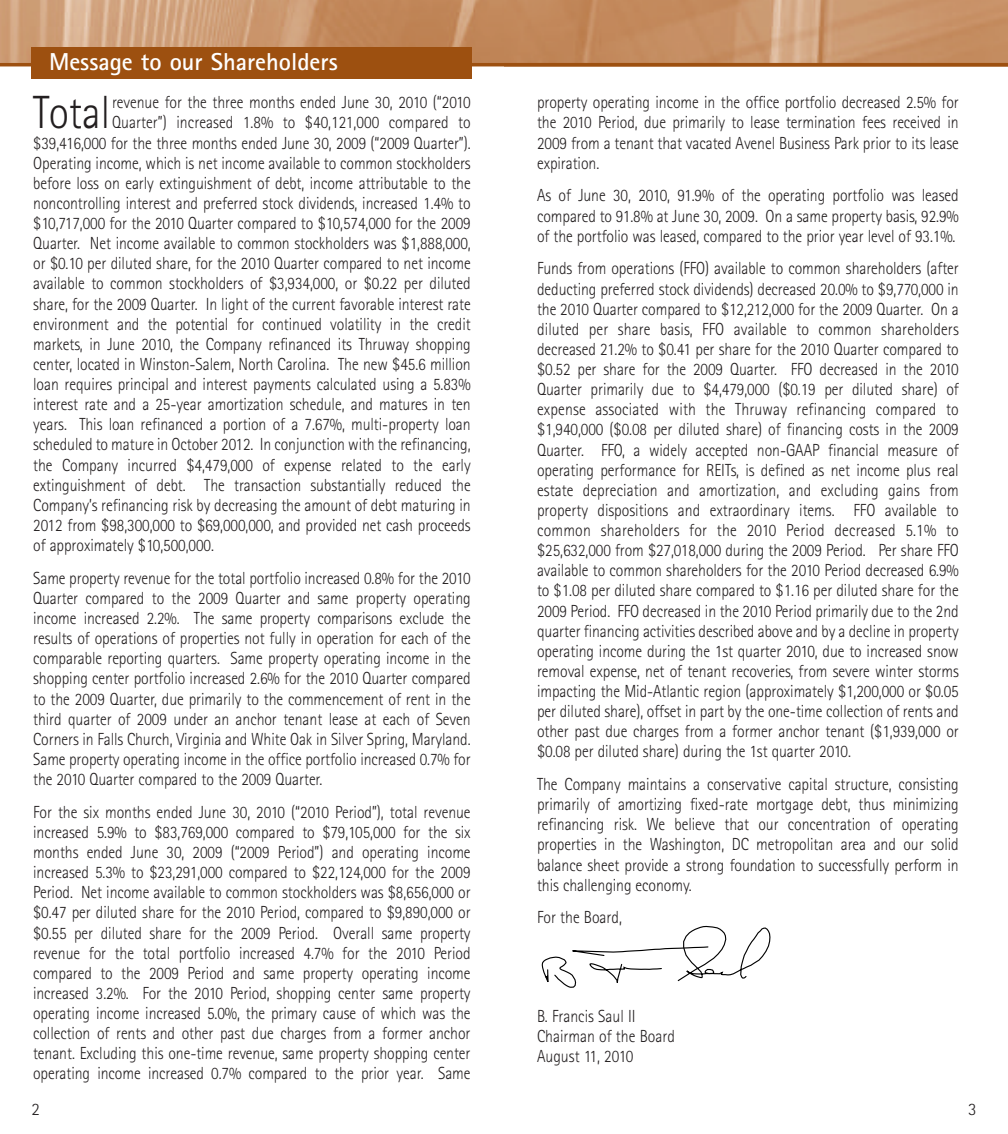
<style>
.page{position:relative;width:1008px;height:1134px;background:#fff}
.page>*{position:absolute;margin:0;border:0;box-sizing:border-box;transform-origin:0 0}
.t1{font:300 46.55px "Rotis Sans Serif";color:#231f20;scale:.9 1}
.t2{font:700 24.5px "Rotis Sans Serif";color:#fff}
.t3{font:300 17.5px/20.1px "Rotis Sans Serif";letter-spacing:-.005em;color:#231f20;text-align:justify;scale:.9 1}
.t4{font:300 17.5px "Rotis Sans Serif";letter-spacing:-.005em;color:#231f20}
</style>
<div class="page">
<img style="left:0;top:0;width:504px;height:63px">
<hr style="left:0;top:63px;width:504px;height:3px;background:#9d5010">
<img style="left:504px;top:0;width:504px;height:63px">
<div style="left:32px;top:47px;width:440px;height:32px;background:#9d5010"></div>
<svg style="left:541px;top:925px;width:230px;height:63px"></svg>
<hr style="left:504px;top:63px;width:504px;height:3px;background:#9d5010">
<h2 class="t2" style="left:49px;top:53px;width:290px">Message to our Shareholders</h2>
<h1 class="t1" style="left:33px;top:96px;width:87px">Total</h1>
<p class="t3" style="left:112px;top:94px;width:400px">revenue for the three months ended June 30, 2010 (“2010</p>
<p class="t3" style="left:112px;top:114px;width:400px">Quarter”) increased 1.8% to $40,121,000 compared to</p>
<p class="t3" style="left:33px;top:134px;width:488px">$39,416,000 for the three months ended June 30, 2009 (“2009 Quarter”).</p>
<p class="t3" style="left:33px;top:154px;width:488px">Operating income, which is net income available to common stockholders</p>
<p class="t3" style="left:33px;top:175px;width:488px">before loss on early extinguishment of debt, income attributable to the</p>
<p class="t3" style="left:33px;top:195px;width:488px">noncontrolling interest and preferred stock dividends, increased 1.4% to</p>
<p class="t3" style="left:33px;top:215px;width:488px">$10,717,000 for the 2010 Quarter compared to $10,574,000 for the 2009</p>
<p class="t3" style="left:33px;top:235px;width:488px">Quarter. Net income available to common stockholders was $1,888,000,</p>
<p class="t3" style="left:33px;top:255px;width:488px">or $0.10 per diluted share, for the 2010 Quarter compared to net income</p>
<p class="t3" style="left:33px;top:275px;width:488px">available to common stockholders of $3,934,000, or $0.22 per diluted</p>
<p class="t3" style="left:33px;top:295px;width:488px">share, for the 2009 Quarter. In light of the current favorable interest rate</p>
<p class="t3" style="left:33px;top:315px;width:488px">environment and the potential for continued volatility in the credit</p>
<p class="t3" style="left:33px;top:336px;width:488px">markets, in June 2010, the Company refinanced its Thruway shopping</p>
<p class="t3" style="left:33px;top:356px;width:488px">center, located in Winston-Salem, North Carolina. The new $45.6 million</p>
<p class="t3" style="left:33px;top:376px;width:488px">loan requires principal and interest payments calculated using a 5.83%</p>
<p class="t3" style="left:33px;top:396px;width:488px">interest rate and a 25-year amortization schedule, and matures in ten</p>
<p class="t3" style="left:33px;top:416px;width:488px">years. This loan refinanced a portion of a 7.67%, multi-property loan</p>
<p class="t3" style="left:33px;top:436px;width:488px">scheduled to mature in October 2012. In conjunction with the refinancing,</p>
<p class="t3" style="left:33px;top:456px;width:488px">the Company incurred $4,479,000 of expense related to the early</p>
<p class="t3" style="left:33px;top:476px;width:488px">extinguishment of debt. The transaction substantially reduced the</p>
<p class="t3" style="left:33px;top:497px;width:488px">Company’s refinancing risk by decreasing the amount of debt maturing in</p>
<p class="t3" style="left:33px;top:517px;width:488px">2012 from $98,300,000 to $69,000,000, and provided net cash proceeds</p>
<p class="t3" style="left:33px;top:537px;width:202px">of approximately $10,500,000.</p>
<p class="t3" style="left:33px;top:570px;width:488px">Same property revenue for the total portfolio increased 0.8% for the 2010<br>Quarter compared to the 2009 Quarter and same property operating income increased 2.2%. The same property comparisons exclude the results of operations of properties not fully in operation for each of the comparable reporting quarters. Same property operating income in the shopping center portfolio increased 2.6% for the 2010 Quarter compared to the 2009 Quarter, due primarily to the commencement of rent in the third quarter of 2009 under an anchor tenant lease at each of Seven Corners in Falls Church, Virginia and White Oak in Silver Spring, Maryland.<br>Same property operating income in the office portfolio increased 0.7% for the 2010 Quarter compared to the 2009 Quarter.</p>
<p class="t3" style="left:33px;top:804px;width:488px">For the six months ended June 30, 2010 (“2010 Period”), total revenue increased 5.9% to $83,769,000 compared to $79,105,000 for the six months ended June 30, 2009 (“2009 Period”) and operating income increased 5.3% to $23,291,000 compared to $22,124,000 for the 2009<br>Period. Net income available to common stockholders was $8,656,000 or $0.47 per diluted share for the 2010 Period, compared to $9,890,000 or $0.55 per diluted share for the 2009 Period. Overall same property revenue for the total portfolio increased 4.7% for the 2010 Period compared to the 2009 Period and same property operating income increased 3.2%. For the 2010 Period, shopping center same property operating income increased 5.0%, the primary cause of which was the collection of rents and other past due charges from a former anchor tenant. Excluding this one-time revenue, same property shopping center operating income increased 0.7% compared to the prior year. Same</p>
<p class="t3" style="left:537px;top:94px;width:470px">property operating income in the office portfolio decreased 2.5% for the 2010 Period, due primarily to lease termination fees received in 2009 from a tenant that vacated Avenel Business Park prior to its lease expiration.</p>
<p class="t3" style="left:537px;top:187px;width:470px">As of June 30, 2010, 91.9% of the operating portfolio was leased compared to 91.8% at June 30, 2009. On a same property basis, 92.9% of the portfolio was leased, compared to the prior year level of 93.1%.</p>
<p class="t3" style="left:537px;top:260px;width:470px">Funds from operations (FFO) available to common shareholders (after deducting preferred stock dividends) decreased 20.0% to $9,770,000 in the 2010 Quarter compared to $12,212,000 for the 2009 Quarter. On a diluted per share basis, FFO available to common shareholders decreased 21.2% to $0.41 per share for the 2010 Quarter compared to $0.52 per share for the 2009 Quarter. FFO decreased in the 2010<br>Quarter primarily due to $4,479,000 ($0.19 per diluted share) of expense associated with the Thruway refinancing compared to $1,940,000 ($0.08 per diluted share) of financing costs in the 2009<br>Quarter. FFO, a widely accepted non-GAAP financial measure of operating performance for REITs, is defined as net income plus real estate depreciation and amortization, and excluding gains from property dispositions and extraordinary items. FFO available to common shareholders for the 2010 Period decreased 5.1% to $25,632,000 from $27,018,000 during the 2009 Period. Per share FFO available to common shareholders for the 2010 Period decreased 6.9% to $1.08 per diluted share compared to $1.16 per diluted share for the 2009 Period. FFO decreased in the 2010 Period primarily due to the 2nd quarter financing activities described above and by a decline in property operating income during the 1st quarter 2010, due to increased snow removal expense, net of tenant recoveries, from severe winter storms impacting the Mid-Atlantic region (approximately $1,200,000 or $0.05 per diluted share), offset in part by the one-time collection of rents and other past due charges from a former anchor tenant ($1,939,000 or $0.08 per diluted share) during the 1st quarter 2010.</p>
<p class="t3" style="left:537px;top:776px;width:470px">The Company maintains a conservative capital structure, consisting primarily of amortizing fixed-rate mortgage debt, thus minimizing refinancing risk. We believe that our concentration of operating properties in the Washington, DC metropolitan area and our solid balance sheet provide a strong foundation to successfully perform in this challenging economy.</p>
<p class="t3" style="left:537px;top:909px;width:96px">For the Board,</p>
<p class="t3" style="left:537px;top:1007px;width:155px;text-align:left">B. Francis Saul II<br>Chairman of the Board<br>August 11, 2010</p>
<p class="t4" style="left:32px;top:1102px;width:10px">2</p>
<p class="t4" style="left:968px;top:1102px;width:10px">3</p>
</div>
